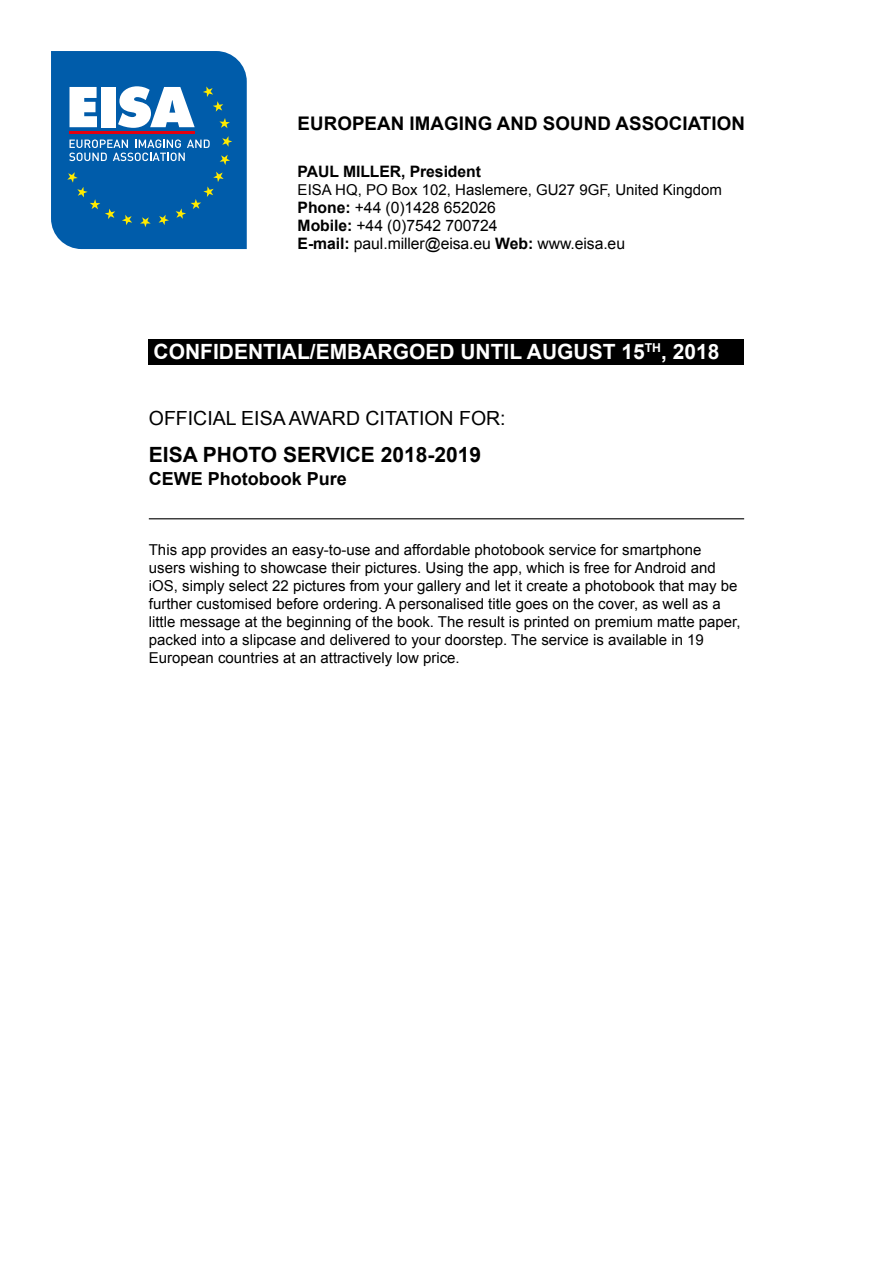
<style>
.page{position:relative;width:893px;height:1263px;background:#fff}
.page>*{position:absolute;margin:0;border:0;box-sizing:border-box;transform-origin:0 0}
.t1{font:700 21px "Arial";color:#fff}
.t2{font:700 21px "Arial";color:#000}
.t3{font:19.5px "Arial";color:#000}
.t4{font:700 18.75px "Arial";letter-spacing:.005em;color:#000}
.t5{font:700 18px "Arial";color:#000}
.t6{font:15.75px/18px "Arial";letter-spacing:-.005em;color:#000}
.t7{font:700 15.75px "Arial";letter-spacing:-.005em;color:#000}
.t8{font:15px/18px "Arial";color:#000}
.s1{font-weight:700}
</style>
<div class="page">
<svg style="left:51px;top:51px;width:196px;height:198px;background:#2671b0"></svg>
<hr style="left:149px;top:518px;width:595px;height:1px;background:#000">
<div style="left:149px;top:339px;width:595px;height:26px;background:#000"></div>
<p class="t4" style="left:298px;top:111px;width:27px">EURO</p>
<p class="t4" style="left:352px;top:111px;width:26px">PEAN</p>
<p class="t4" style="left:410px;top:111px;width:19px">IMAGING</p>
<p class="t4" style="left:497px;top:111px;width:15px">AND</p>
<p class="t4" style="left:543px;top:111px;width:27px">SOUND</p>
<p class="t4" style="left:615px;top:111px;width:26px">ASSOCIATION</p>
<p class="t7" style="left:298px;top:161px;width:185px">PAUL MILLER, PRESIDENT</p>
<p class="t8" style="left:298px;top:181px;width:426px">EISA HQ, PO Box 102, Haslemere, GU27 9GF, United Kingdom</p>
<p class="t6" style="left:298px;top:199px;width:329px"><span class="s1">PHONE:</span> +44 (0)1428 652026<br><span class="s1">MOBILE:</span> +44 (0)7542 700724<br><span class="s1">E-MAIL:</span> paul.miller@eisa.eu <span class="s1">WEB:</span> www.eisa.eu</p>
<h1 class="t1" style="left:153px;top:338px;width:567px">CONFIDENTIAL/EMBARGOED UNTIL AUGUST 15<sup>TH</sup>, 2018</h1>
<h2 class="t3" style="left:149px;top:406px;width:358px">OFFICIAL EISA Award citation FOR:</h2>
<h1 class="t2" style="left:149px;top:441px;width:334px">EISA PHOTO SERVICE 2018-2019</h1>
<p class="t5" style="left:149px;top:466px;width:200px">CEWE PHOTOBOOK PURE</p>
<p class="t8" style="left:149px;top:541px;width:593px">This app provides an easy-to-use and affordable photobook service for smartphone users wishing to showcase their pictures. Using the app, which is free for Android and iOS, simply select 22 pictures from your gallery and let it create a photobook that may be further customised before ordering. A personalised title goes on the cover, as well as a little message at the beginning of the book. The result is printed on premium matte paper, packed into a slipcase and delivered to your doorstep. The service is available in 19<br>European countries at an attractively low price.</p>
</div>
